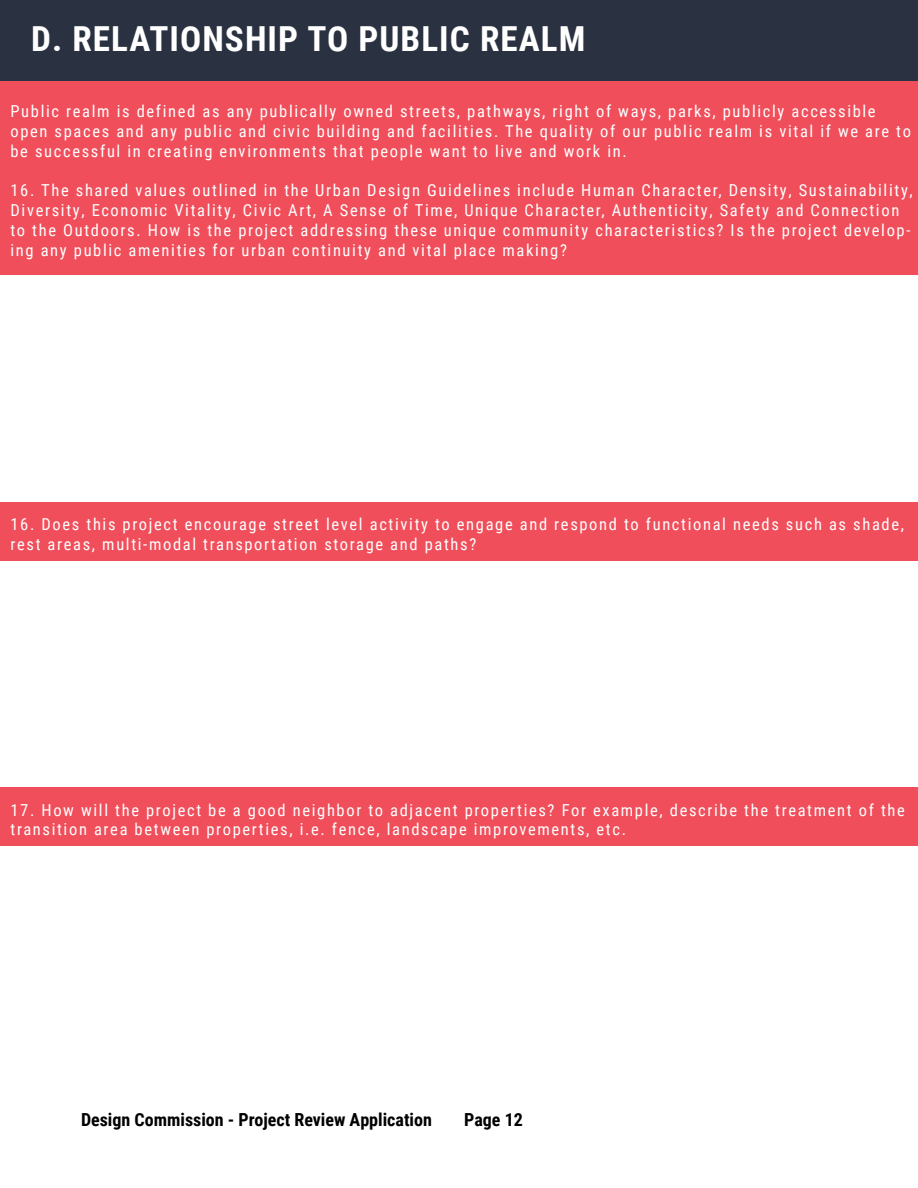
<style>
.page{position:relative;width:918px;height:1188px;background:#fff}
.page>*{position:absolute;margin:0;border:0;box-sizing:border-box;transform-origin:0 0}
.t1{font:700 34.5px "Roboto Condensed";letter-spacing:.03em;color:#fff}
.t2{font:700 18px "Roboto Condensed";color:#000}
.t3{font:16.5px/19.8px "Roboto Condensed";letter-spacing:.1em;color:#fff}
</style>
<div class="page">
<div style="left:0;top:0;width:918px;height:80px;background:#2a3241"></div>
<div style="left:0;top:81px;width:918px;height:193px;background:#f04e5a"></div>
<div style="left:0;top:502px;width:918px;height:58px;background:#f04e5a"></div>
<div style="left:0;top:787px;width:918px;height:59px;background:#f04e5a"></div>
<h1 class="t1" style="left:31px;top:15px;width:556px">D. RELATIONSHIP TO PUBLIC REALM</h1>
<p class="t3" style="left:10px;top:101px;width:902px">Public realm is defined as any publically owned streets, pathways, right of ways, parks, publicly accessible open spaces and any public and civic building and facilities. The quality of our public realm is vital if we are to be successful in creating environments that people want to live and work in.</p>
<p class="t3" style="left:10px;top:180px;width:904px">16. The shared values outlined in the Urban Design Guidelines include Human Character, Density, Sustainability, Diversity, Economic Vitality, Civic Art, A Sense of Time, Unique Character, Authenticity, Safety and Connection to the Outdoors. How is the project addressing these unique community characteristics? Is the project develop&shy;ing any public amenities for urban continuity and vital place making?</p>
<p class="t3" style="left:10px;top:513px;width:895px">16. Does this project encourage street level activity to engage and respond to functional needs such as shade, rest areas, multi-modal transportation storage and paths?</p>
<p class="t3" style="left:10px;top:799px;width:896px">17. How will the project be a good neighbor to adjacent properties? For example, describe the treatment of the transition area between properties, i.e. fence, landscape improvements, etc.</p>
<p class="t2" style="left:81px;top:1107px;width:352px">Design Commission - Project Review Application</p>
<p class="t2" style="left:464px;top:1107px;width:60px">Page 12</p>
</div>
